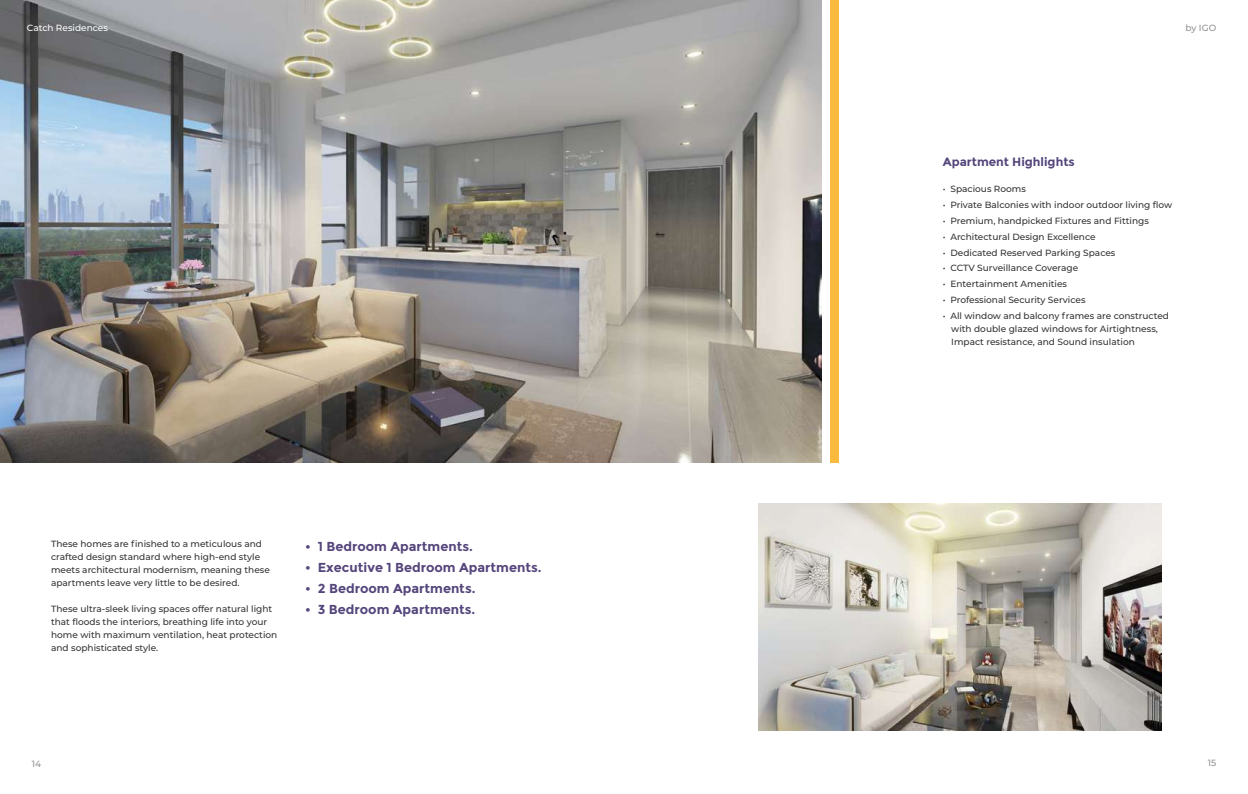
<style>
.page{position:relative;width:1248px;height:794px;background:#fff}
.page>*{position:absolute;margin:0;border:0;box-sizing:border-box;transform-origin:0 0}
.t1{font:700 13px "Montserrat";color:#54457b}
.t2{font:700 12px "Montserrat";color:#54457b}
.t3{font:500 9px/13px "Montserrat";color:#333}
.t4{font:500 9px "Montserrat";color:#fff}
.t5{font:500 9px "Montserrat";color:#919291}
</style>
<div class="page">
<img style="left:0;top:0;width:821px;height:462px">
<div style="left:830px;top:0;width:8px;height:462px;background:#faba3d"></div>
<img style="left:758px;top:503px;width:403px;height:227px">
<p class="t4" style="left:27px;top:22px;width:82px">Catch Residences</p>
<p class="t3" style="left:51px;top:537px;width:220px">These homes are finished to a meticulous and crafted design standard where high-end style meets architectural modernism, meaning these apartments leave very little to be desired.</p>
<p class="t3" style="left:51px;top:602px;width:228px">These ultra-sleek living spaces offer natural light that floods the interiors, breathing life into your home with maximum ventilation, heat protection and sophisticated style.</p>
<h1 class="t1" style="left:305px;top:539px;width:169px">• 1 Bedroom Apartments.</h1>
<h1 class="t1" style="left:305px;top:560px;width:238px">• Executive 1 Bedroom Apartments.</h1>
<h1 class="t1" style="left:305px;top:581px;width:172px">• 2 Bedroom Apartments.</h1>
<h1 class="t1" style="left:305px;top:602px;width:172px">• 3 Bedroom Apartments.</h1>
<p class="t5" style="left:1185px;top:22px;width:32px">by IGO</p>
<h2 class="t2" style="left:942px;top:155px;width:134px">Apartment Highlights</h2>
<p class="t3" style="left:942px;top:182px;width:85px">• Spacious Rooms</p>
<p class="t3" style="left:942px;top:198px;width:231px">• Private Balconies with indoor outdoor living flow</p>
<p class="t3" style="left:942px;top:214px;width:208px">• Premium, handpicked Fixtures and Fittings</p>
<p class="t3" style="left:942px;top:230px;width:154px">• Architectural Design Excellence</p>
<p class="t3" style="left:942px;top:245px;width:174px">• Dedicated Reserved Parking Spaces</p>
<p class="t3" style="left:942px;top:261px;width:137px">• CCTV Surveillance Coverage</p>
<p class="t3" style="left:942px;top:277px;width:126px">• Entertainment Amenities</p>
<p class="t3" style="left:942px;top:293px;width:144px">• Professional Security Services</p>
<p class="t3" style="left:951px;top:309px;width:219px;text-indent:-9px">• All window and balcony frames are constructed with double glazed windows for Airtightness,<br>Impact resistance, and Sound insulation</p>
<p class="t5" style="left:32px;top:757px;width:11px">14</p>
<p class="t5" style="left:1207px;top:756px;width:10px">15</p>
</div>
